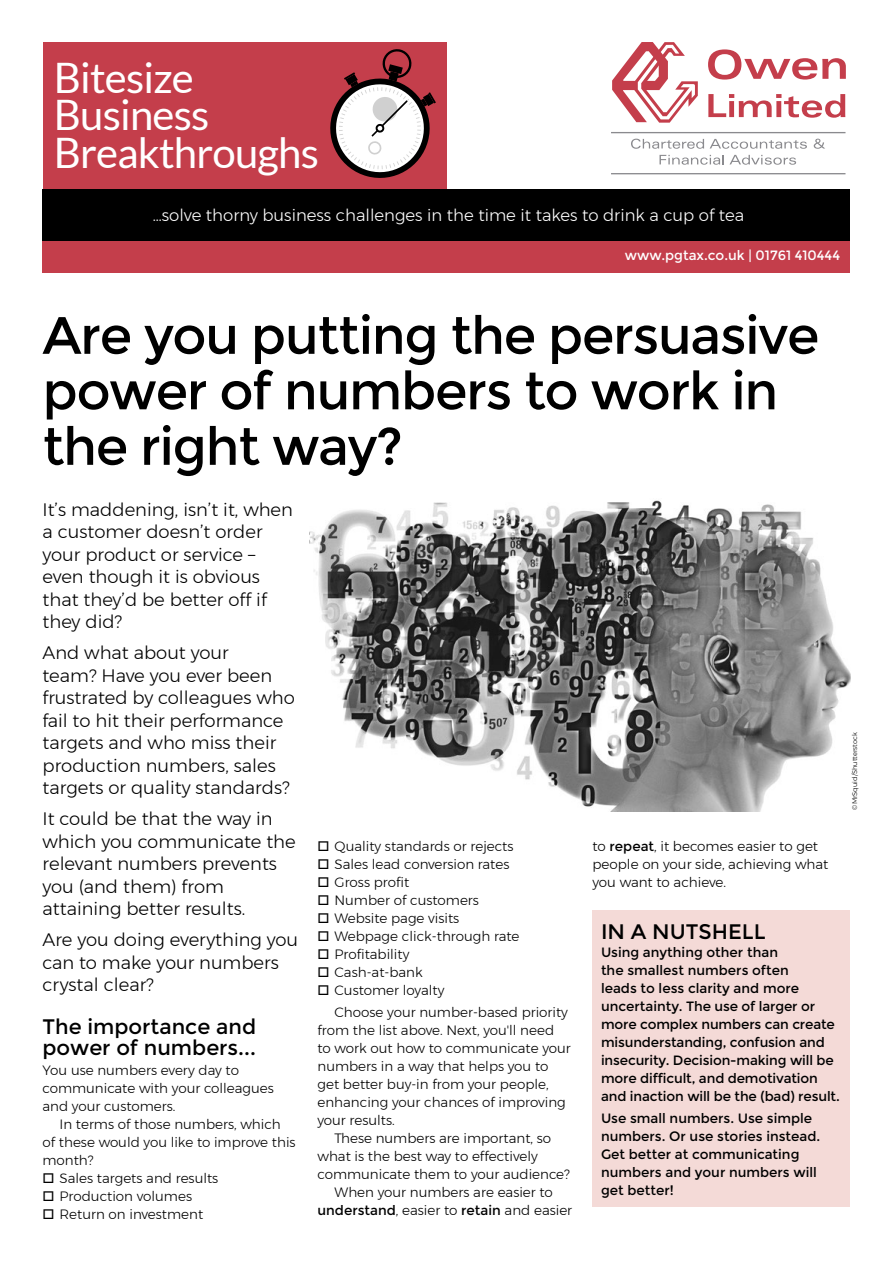
<style>
.page{position:relative;width:893px;height:1263px;background:#fff}
.page>*{position:absolute;margin:0;border:0;box-sizing:border-box;transform-origin:0 0}
.HEADING{font:52.5px/55.5px "Montserrat";letter-spacing:-.025em;color:#000}
.t1{font:42px/37.5px "Lato";letter-spacing:-.02em;color:#fff}
.SUBHEAD{font:21px/21px "Montserrat";color:#000}
.BOXED_HEADING{font:21px "Montserrat";color:#000}
.first_para{font:300 18px/22.5px "Montserrat";color:#000}
.t2{font:300 16.5px "Montserrat";color:#fff}
.body{font:300 13.5px/18px "Montserrat";color:#000}
.BOXED_PARAGRAPH{font:13.5px/18px "Montserrat";letter-spacing:-.005em;color:#000}
.t3{font:13.5px "Montserrat";color:#fff}
.PHOTO_CREDIT{font:300 6.75px "Montserrat";color:#000}
.s1{font-weight:400}
</style>
<div class="page">
<div style="left:43px;top:197px;width:807px;height:76px;background:#c43e4b"></div>
<div style="left:43px;top:43px;width:403px;height:181px;background:#c43e4b"></div>
<svg style="left:330px;top:49px;width:106px;height:129px"></svg>
<div style="left:43px;top:189px;width:807px;height:51px;background:#000"></div>
<hr style="left:611px;top:132px;width:234px;height:1px;background:#8a8a8e">
<hr style="left:611px;top:173px;width:234px;height:1px;background:#8a8a8e">
<svg style="left:631px;top:139px;width:73px;height:10px"></svg>
<svg style="left:710px;top:139px;width:97px;height:10px"></svg>
<svg style="left:814px;top:139px;width:11px;height:10px"></svg>
<svg style="left:659px;top:155px;width:137px;height:10px"></svg>
<svg style="left:612px;top:42px;width:86px;height:81px"></svg>
<svg style="left:708px;top:49px;width:138px;height:31px"></svg>
<svg style="left:708px;top:94px;width:137px;height:24px"></svg>
<div style="left:592px;top:910px;width:258px;height:42px;background:#f4dad7"></div>
<div style="left:592px;top:935px;width:258px;height:177px;background:#f4dad7"></div>
<div style="left:592px;top:1101px;width:258px;height:106px;background:#f4dad7"></div>
<img style="left:309px;top:500px;width:541px;height:312px">
<h2 class="t1" style="left:54px;top:58px;width:267px">Bitesize<br>Business<br>Breakthroughs</h2>
<p class="t2" style="left:153px;top:203px;width:593px">…solve thorny business challenges in the time it takes to drink a cup of tea</p>
<p class="t3" style="left:625px;top:248px;width:217px">www.pgtax.co.uk | 01761 410444</p>
<p class="HEADING" style="left:43px;top:308px;width:778px">Are you putting the persuasive power of numbers to work in the right way?</p>
<p class="first_para" style="left:43px;top:498px;width:252px">It’s maddening, isn’t it, when a customer doesn’t order your product or service – even though it is obvious that they’d be better off if they did?</p>
<p class="first_para" style="left:43px;top:641px;width:254px">And what about your<br>team? Have you ever been frustrated by colleagues who fail to hit their performance targets and who miss their production numbers, sales targets or quality standards?</p>
<p class="first_para" style="left:43px;top:807px;width:255px">It could be that the way in which you communicate the relevant numbers prevents you (and them) from attaining better results.</p>
<p class="first_para" style="left:43px;top:928px;width:257px">Are you doing everything you can to make your numbers crystal clear?</p>
<p class="SUBHEAD" style="left:43px;top:1016px;width:215px">The importance and power of numbers...</p>
<p class="body" style="left:43px;top:1061px;width:233px">You use numbers every day to communicate with your colleagues and your customers.</p>
<p class="body" style="left:43px;top:1115px;width:255px;text-indent:17px">In terms of those numbers, which of these would you like to improve this month?</p>
<p class="body" style="left:43px;top:1169px;width:177px">□ Sales targets and results</p>
<p class="body" style="left:43px;top:1187px;width:151px">□ Production volumes</p>
<p class="body" style="left:43px;top:1205px;width:162px">□ Return on investment</p>
<p class="body" style="left:317px;top:837px;width:198px">□ Quality standards or rejects</p>
<p class="body" style="left:317px;top:855px;width:193px">□ Sales lead conversion rates</p>
<p class="body" style="left:317px;top:873px;width:93px">□ Gross profit</p>
<p class="body" style="left:317px;top:891px;width:163px">□ Number of customers</p>
<p class="body" style="left:317px;top:909px;width:143px">□ Website page visits</p>
<p class="body" style="left:317px;top:927px;width:203px">□ Webpage click-through rate</p>
<p class="body" style="left:317px;top:945px;width:93px">□ Profitability</p>
<p class="body" style="left:317px;top:963px;width:107px">□ Cash-at-bank</p>
<p class="body" style="left:317px;top:981px;width:128px">□ Customer loyalty</p>
<p class="body" style="left:317px;top:1003px;width:255px;text-indent:17px">Choose your number-based priority from the list above. Next, you'll need to work out how to communicate your numbers in a way that helps you to get better buy-in from your people, enhancing your chances of improving your results.</p>
<p class="body" style="left:317px;top:1129px;width:254px;text-indent:17px">These numbers are important, so what is the best way to effectively communicate them to your audience?</p>
<p class="body" style="left:317px;top:1183px;width:256px;text-align:center">When your numbers are easier to <span class="s1">understand</span>, easier to <span class="s1">retain</span> and easier</p>
<p class="body" style="left:592px;top:837px;width:238px">to <span class="s1">repeat</span>, it becomes easier to get people on your side, achieving what you want to achieve.</p>
<p class="BOXED_HEADING" style="left:601px;top:919px;width:166px">IN A NUTSHELL</p>
<p class="BOXED_PARAGRAPH" style="left:601px;top:943px;width:240px">Using anything other than<br>the smallest numbers often<br>leads to less clarity and more uncertainty. The use of larger or more complex numbers can create misunderstanding, confusion and insecurity. Decision-making will be more difficult, and demotivation and inaction will be the (bad) result.</p>
<p class="BOXED_PARAGRAPH" style="left:601px;top:1109px;width:221px">Use small numbers. Use simple numbers. Or use stories instead.<br>Get better at communicating numbers and your numbers will get better!</p>
<p class="PHOTO_CREDIT" style="left:849px;top:809px;width:79px;rotate:-90deg">©MrSquid/Shutterstock</p>
</div>
